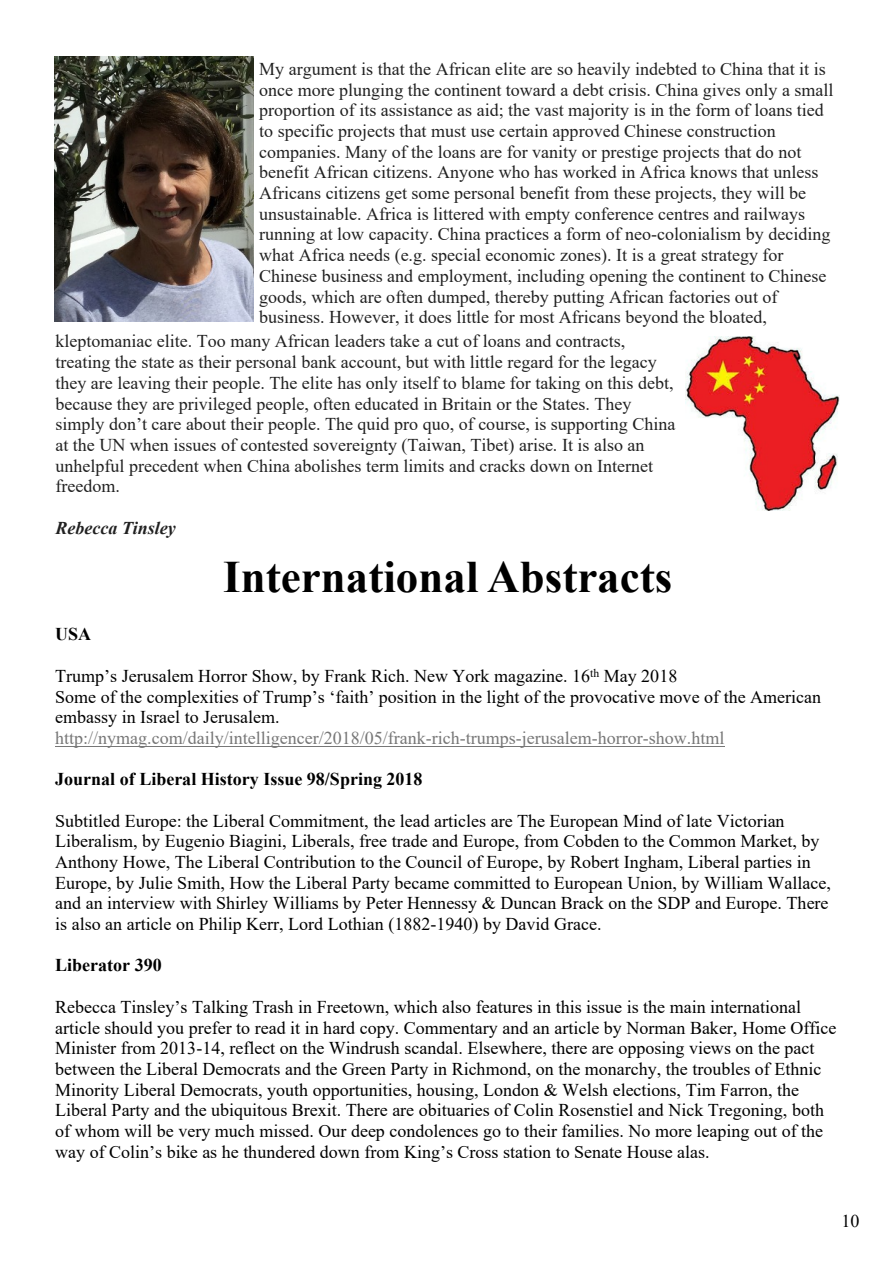
<style>
.page{position:relative;width:893px;height:1263px;background:#fff}
.page>*{position:absolute;margin:0;border:0;box-sizing:border-box;transform-origin:0 0}
.t1{font:700 45px "Times New Roman";color:#000}
.t2{font:18px/20.7px "Times New Roman";color:#000}
.t3{font:18px/20.7px "Times New Roman";color:#212121}
.t4{font:18px "Times New Roman";color:#777}
.t5{font:700 18px "Times New Roman";color:#000}
.t6{font:italic 700 18px "Times New Roman";color:#212121}
</style>
<div class="page">
<img style="left:54px;top:56px;width:199px;height:266px">
<img style="left:685px;top:336px;width:154px;height:175px">
<hr style="left:55px;top:746px;width:669px;height:1px;background:#777">
<p class="t3" style="left:259px;top:60px;width:576px">My argument is that the African elite are so heavily indebted to China that it is once more plunging the continent toward a debt crisis. China gives only a small proportion of its assistance as aid; the vast majority is in the form of loans tied to specific projects that must use certain approved Chinese construction companies. Many of the loans are for vanity or prestige projects that do not benefit African citizens. Anyone who has worked in Africa knows that unless Africans citizens get some personal benefit from these projects, they will be unsustainable. Africa is littered with empty conference centres and railways running at low capacity. China practices a form of neo-colonialism by deciding what Africa needs (e.g. special economic zones). It is a great strategy for Chinese business and employment, including opening the continent to Chinese goods, which are often dumped, thereby putting African factories out of business. However, it does little for most Africans beyond the bloated,</p>
<p class="t3" style="left:55px;top:333px;width:622px">kleptomaniac elite. Too many African leaders take a cut of loans and contracts, treating the state as their personal bank account, but with little regard for the legacy they are leaving their people. The elite has only itself to blame for taking on this debt, because they are privileged people, often educated in Britain or the States. They simply don’t care about their people. The quid pro quo, of course, is supporting China at the UN when issues of contested sovereignty (Taiwan, Tibet) arise. It is also an unhelpful precedent when China abolishes term limits and cracks down on Internet freedom.</p>
<p class="t6" style="left:55px;top:521px;width:122px">Rebecca Tinsley</p>
<h1 class="t1" style="left:223px;top:562px;width:451px">International Abstracts</h1>
<p class="t5" style="left:55px;top:628px;width:38px">USA</p>
<p class="t2" style="left:55px;top:667px;width:767px">Trump’s Jerusalem Horror Show, by Frank Rich. New York magazine. 16<sup>th</sup> May 2018<br>Some of the complexities of Trump’s ‘faith’ position in the light of the provocative move of the American embassy in Israel to Jerusalem.</p>
<p class="t4" style="left:55px;top:731px;width:671px">http://nymag.com/daily/intelligencer/2018/05/frank-rich-trumps-jerusalem-horror-show.html</p>
<p class="t5" style="left:55px;top:773px;width:369px">Journal of Liberal History Issue 98/Spring 2018</p>
<p class="t2" style="left:55px;top:812px;width:777px">Subtitled Europe: the Liberal Commitment, the lead articles are The European Mind of late Victorian Liberalism, by Eugenio Biagini, Liberals, free trade and Europe, from Cobden to the Common Market, by Anthony Howe, The Liberal Contribution to the Council of Europe, by Robert Ingham, Liberal parties in Europe, by Julie Smith, How the Liberal Party became committed to European Union, by William Wallace, and an interview with Shirley Williams by Peter Hennessy &amp; Duncan Brack on the SDP and Europe. There is also an article on Philip Kerr, Lord Lothian (1882-1940) by David Grace.</p>
<p class="t5" style="left:55px;top:959px;width:108px">Liberator 390</p>
<p class="t2" style="left:55px;top:998px;width:783px">Rebecca Tinsley’s Talking Trash in Freetown, which also features in this issue is the main international article should you prefer to read it in hard copy. Commentary and an article by Norman Baker, Home Office Minister from 2013-14, reflect on the Windrush scandal. Elsewhere, there are opposing views on the pact between the Liberal Democrats and the Green Party in Richmond, on the monarchy, the troubles of Ethnic Minority Liberal Democrats, youth opportunities, housing, London &amp; Welsh elections, Tim Farron, the Liberal Party and the ubiquitous Brexit. There are obituaries of Colin Rosenstiel and Nick Tregoning, both of whom will be very much missed. Our deep condolences go to their families. No more leaping out of the way of Colin’s bike as he thundered down from King’s Cross station to Senate House alas.</p>
<p class="t2" style="left:841px;top:1212px;width:20px">10</p>
</div>
